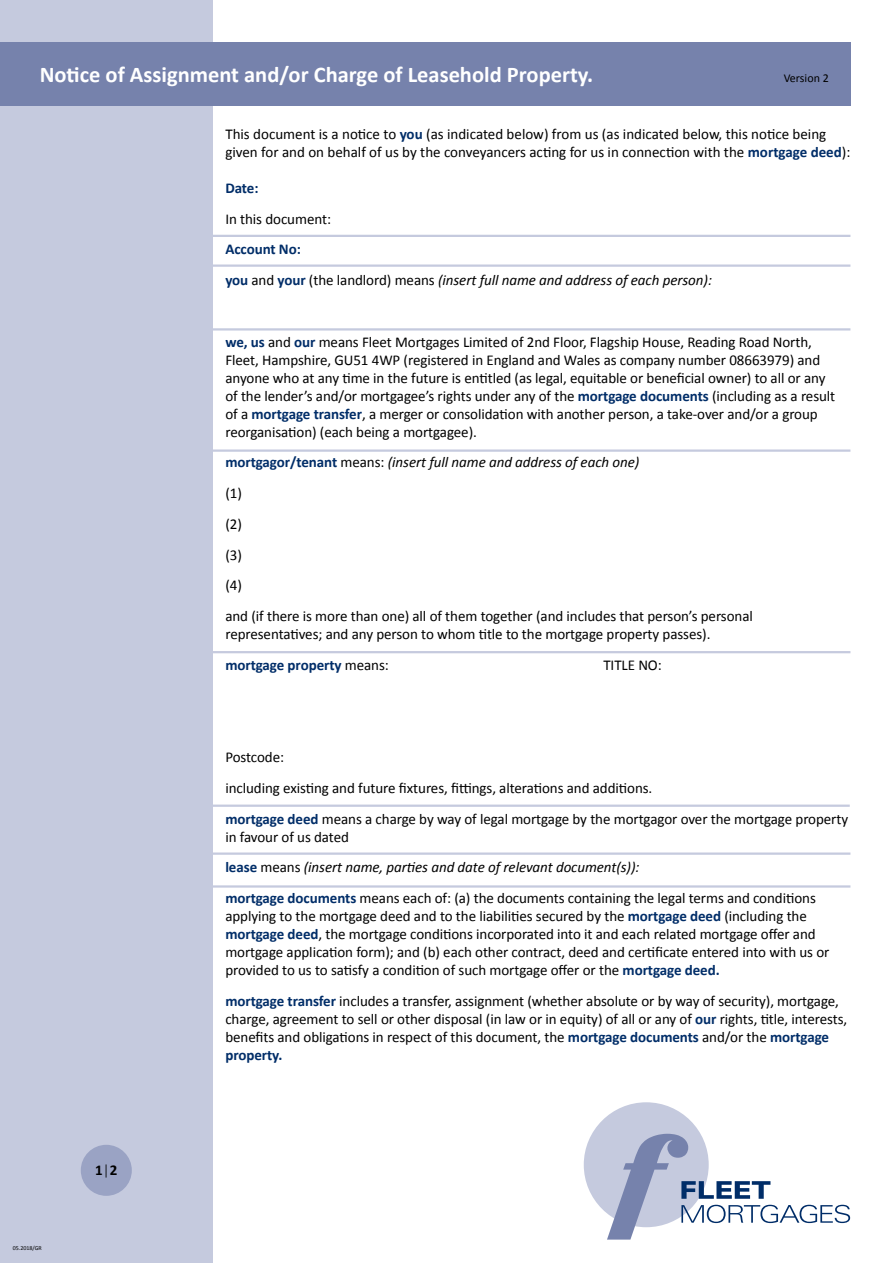
<style>
.page{position:relative;width:893px;height:1263px;background:#fff}
.page>*{position:absolute;margin:0;border:0;box-sizing:border-box;transform-origin:0 0}
.t1{font:700 22.5px "Calibri";color:#fff}
.t2{font:15px/18px "Calibri";letter-spacing:-.005em;color:#000}
.t3{font:italic 15px/30.8px "Calibri";letter-spacing:-.005em;color:#000}
.t4{font:700 15px "Calibri";color:#002d68}
.t5{font:700 15px "Calibri";color:#000}
.t6{font:12px "Calibri";color:#000}
.t7{font:6px "Calibri";color:#000}
.s1{font-weight:700;color:#002d68}
.s2{font-weight:700;font-style:normal;color:#002d68}
.s3{font-style:normal}
.s4{font-style:italic}
.s5{font-weight:300}
</style>
<div class="page">
<div style="left:0;top:0;width:213px;height:1263px;background:#c5cade"></div>
<div style="left:584px;top:1102px;width:125px;height:125px;background:#c5cade;border-radius:50%"></div>
<svg style="left:607px;top:1134px;width:243px;height:105px"></svg>
<div style="left:0;top:43px;width:850px;height:63px;background:#7682ac"></div>
<div style="left:81px;top:1145px;width:51px;height:51px;background:#9aa3c4;border-radius:50%"></div>
<hr style="left:213px;top:235px;width:637px;height:2px;background:#c5cade">
<hr style="left:213px;top:264px;width:637px;height:3px;background:#c5cade">
<hr style="left:213px;top:328px;width:637px;height:3px;background:#c5cade">
<hr style="left:213px;top:449px;width:637px;height:3px;background:#c5cade">
<hr style="left:213px;top:651px;width:637px;height:2px;background:#c5cade">
<hr style="left:212px;top:804px;width:638px;height:3px;background:#c5cade">
<hr style="left:213px;top:885px;width:637px;height:3px;background:#c5cade">
<hr style="left:213px;top:852px;width:637px;height:3px;background:#c5cade">
<h1 class="t1" style="left:40px;top:60px;width:555px">Notice of Assignment and/or Charge of Leasehold Property.</h1>
<p class="t6" style="left:784px;top:70px;width:47px">Version 2</p>
<p class="t2" style="left:225px;top:125px;width:627px">This document is a notice to <span class="s1">you</span> (as indicated below) from us (as indicated below, this notice being given for and on behalf of us by the conveyancers acting for us in connection with the <span class="s1">mortgage deed</span>):</p>
<p class="t4" style="left:225px;top:178px;width:35px">Date:</p>
<p class="t2" style="left:225px;top:210px;width:107px">In this document:</p>
<p class="t3" style="left:225px;top:233px;width:488px"><span class="s2">Account No:<br>you</span> <span class="s3">and</span> <span class="s2">your</span> <span class="s3">(the landlord) means</span> (insert full name and address of each person):</p>
<p class="t2" style="left:225px;top:333px;width:611px"><span class="s1">we, us</span> and <span class="s1">our</span> means Fleet Mortgages Limited of 2nd Floor, Flagship House, Reading Road North, Fleet, Hampshire, GU51 4WP (registered in England and Wales as company number 08663979) and anyone who at any time in the future is entitled (as legal, equitable or beneficial owner) to all or any of the lender’s and/or mortgagee’s rights under any of the <span class="s1">mortgage documents</span> (including as a result of a <span class="s1">mortgage transfer</span>, a merger or consolidation with another person, a take-over and/or a group reorganisation) (each being a mortgagee).</p>
<p class="t2" style="left:225px;top:447px;width:529px;line-height:30.8px"><span class="s1">mortgagor/tenant</span> means: <span class="s4">(insert full name and address of each one)<br></span>(1)<br>(2)<br>(3)<br>(4)<br>and (if there is more than one) all of them together (and includes that person’s personal</p>
<p class="t2" style="left:225px;top:619px;width:487px;line-height:30.8px">representatives; and any person to whom title to the mortgage property passes). <span class="s1">mortgage property</span> means:</p>
<p class="t2" style="left:603px;top:656px;width:60px">TITLE NO:</p>
<p class="t7" style="left:13px;top:1244px;width:31px">05.2018/GR</p>
<p class="t5" style="left:95px;top:1160px;width:24px">1<span class="s5">|</span>2</p>
<p class="t2" style="left:225px;top:742px;width:624px;line-height:30.8px">Postcode:<br>including existing and future fixtures, fittings, alterations and additions.<br><span class="s1">mortgage deed</span> means a charge by way of legal mortgage by the mortgagor over the mortgage property</p>
<p class="t2" style="left:225px;top:821px;width:592px;line-height:30.8px">in favour of us dated<br><span class="s1">lease</span> means <span class="s4">(insert name, parties and date of relevant document(s)):<br></span><span class="s1">mortgage documents</span> means each of: (a) the documents containing the legal terms and conditions</p>
<p class="t2" style="left:225px;top:907px;width:606px">applying to the mortgage deed and to the liabilities secured by the <span class="s1">mortgage deed</span> (including the <span class="s1">mortgage deed</span>, the mortgage conditions incorporated into it and each related mortgage offer and mortgage application form); and (b) each other contract, deed and certificate entered into with us or provided to us to satisfy a condition of such mortgage offer or the <span class="s1">mortgage deed.</span></p>
<p class="t2" style="left:225px;top:992px;width:623px"><span class="s1">mortgage transfer</span> includes a transfer, assignment (whether absolute or by way of security), mortgage, charge, agreement to sell or other disposal (in law or in equity) of all or any of <span class="s1">our</span> rights, title, interests, benefits and obligations in respect of this document, the <span class="s1">mortgage documents</span> and/or the <span class="s1">mortgage property.</span></p>
</div>
